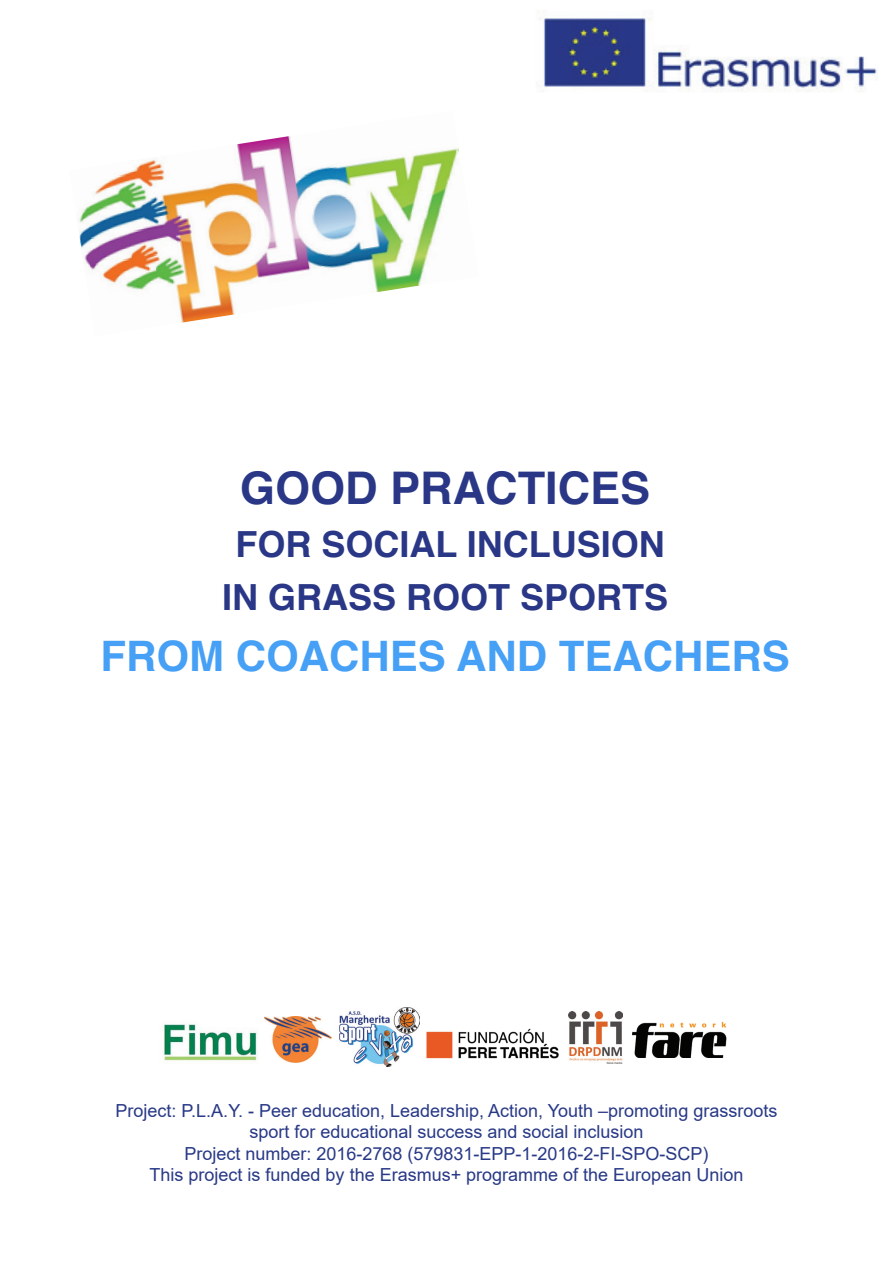
<style>
.page{position:relative;width:893px;height:1263px;background:#fff}
.page>*{position:absolute;margin:0;border:0;box-sizing:border-box;transform-origin:0 0}
.Normaali1{font:700 45px "Helvetica";color:#293786}
.Normaali1-2{font:700 42px "Helvetica";color:#46a0f5}
.Normaali1-3{font:700 36px "Helvetica";color:#293786}
.t1{font:18px/21.6px "Arial";color:#283986;text-align:center}
</style>
<div class="page">
<img style="left:79px;top:136px;width:380px;height:187px">
<img style="left:538px;top:12px;width:339px;height:80px">
<img style="left:569px;top:1011px;width:54px;height:53px">
<img style="left:633px;top:1021px;width:94px;height:37px">
<img style="left:164px;top:1016px;width:101px;height:45px">
<img style="left:426px;top:1028px;width:133px;height:31px">
<img style="left:265px;top:1017px;width:67px;height:45px">
<img style="left:340px;top:1008px;width:80px;height:59px">
<p class="Normaali1" style="left:240px;top:451px;width:412px">GOOD PRACTICES</p>
<p class="Normaali1-3" style="left:235px;top:515px;width:431px">FOR SOCIAL INCLUSION</p>
<p class="Normaali1-3" style="left:222px;top:569px;width:448px">IN GRASS ROOT SPORTS</p>
<p class="Normaali1-2" style="left:101px;top:622px;width:691px">FROM COACHES AND TEACHERS</p>
<p class="t1" style="left:116px;top:1099px;width:663px">Project: P.L.A.Y. - Peer education, Leadership, Action, Youth –promoting grassroots sport for educational success and social inclusion</p>
<p class="t1" style="left:184px;top:1142px;width:526px">Project number: 2016-2768 (579831-EPP-1-2016-2-FI-SPO-SCP)</p>
<p class="t1" style="left:150px;top:1164px;width:595px">This project is funded by the Erasmus+ programme of the European Union</p>
</div>
